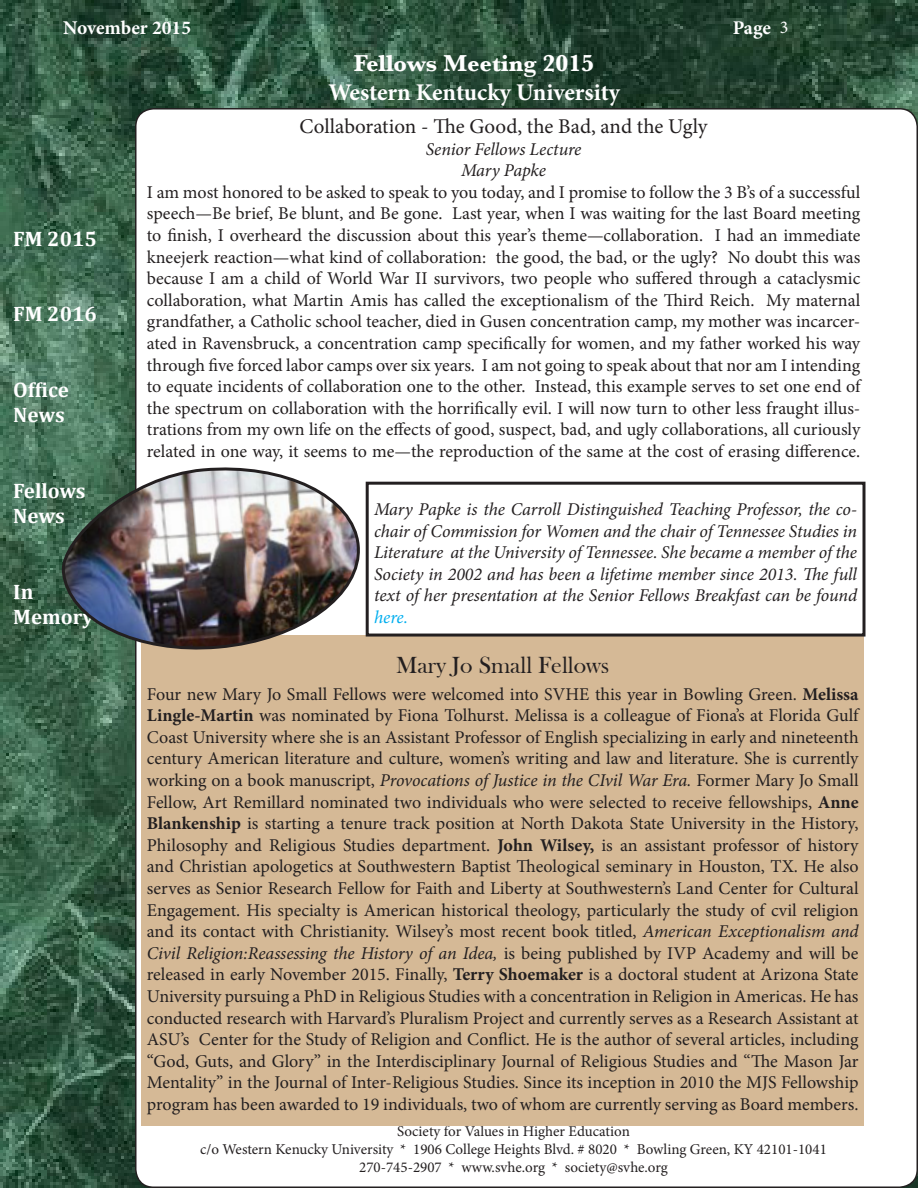
<style>
.page{position:relative;width:918px;height:1188px;background:#fff}
.page>*{position:absolute;margin:0;border:0;box-sizing:border-box;transform-origin:0 0}
.t1{font:700 24px "Minion Pro";letter-spacing:-.005em;color:#fff}
.t2{font:24px "Bask Old Face";color:#231f20}
.t3{font:700 24px "Baskerville";color:#fff}
.t4{font:700 21px/25.2px "Cambria";color:#fff}
.t5{font:21px "Minion Pro";color:#231f20}
.t6{font:700 19.5px "Minion Pro";letter-spacing:-.005em;color:#fff}
.t7{font:18px/21.6px "Minion Pro";color:#231f20;text-align:justify}
.t8{font:italic 18px/21.6px "Minion Pro";letter-spacing:-.01em;color:#231f20;text-align:justify}
.t9{font:15px/18px "Minion Pro";color:#231f20;text-align:center}
.s1{font-weight:400;font-size:18px}
.s2{color:#00aeef}
.s3{font-weight:700}
.s4{font-style:italic}
</style>
<div class="page">
<img style="left:0;top:0;width:918px;height:1188px">
<div style="left:136px;top:109px;width:781px;height:1078px;background:#fff;border-radius:18px"></div>
<div style="left:141px;top:635px;width:723px;height:490px;background:#d5b996"></div>
<img style="left:61px;top:463px;width:299px;height:191px">
<div style="left:366px;top:482px;width:500px;height:155px;border:3px solid #231f20"></div>
<p class="t6" style="left:63px;top:14px;width:130px">November 2015</p>
<p class="t6" style="left:733px;top:14px;width:57px">Page <span class="s1">3</span></p>
<p class="t4" style="left:13px;top:225px;width:85px">FM 2015</p>
<p class="t4" style="left:13px;top:301px;width:85px">FM 2016</p>
<p class="t4" style="left:13px;top:377px;width:57px">Office<br>News</p>
<p class="t4" style="left:13px;top:477px;width:74px">Fellows<br>News</p>
<p class="t4" style="left:13px;top:578px;width:82px">In<br>Memory</p>
<p class="t3" style="left:354px;top:47px;width:242px">Fellows Meeting 2015</p>
<p class="t1" style="left:328px;top:76px;width:293px">Western Kentucky University</p>
<p class="t5" style="left:300px;top:112px;width:409px">Collaboration - The Good, the Bad, and the Ugly</p>
<p class="t8" style="left:426px;top:138px;width:157px">Senior Fellows Lecture</p>
<p class="t8" style="left:461px;top:160px;width:87px">Mary Papke</p>
<p class="t7" style="left:147px;top:181px;width:715px">I am most honored to be asked to speak to you today, and I promise to follow the 3 B’s of a successful speech—Be brief, Be blunt, and Be gone. Last year, when I was waiting for the last Board meeting to finish, I overheard the discussion about this year’s theme—collaboration. I had an immediate kneejerk reaction—what kind of collaboration: the good, the bad, or the ugly? No doubt this was because I am a child of World War II survivors, two people who suffered through a cataclysmic collaboration, what Martin Amis has called the exceptionalism of the Third Reich. My maternal grandfather, a Catholic school teacher, died in Gusen concentration camp, my mother was incarcer&shy;ated in Ravensbruck, a concentration camp specifically for women, and my father worked his way through five forced labor camps over six years. I am not going to speak about that nor am I intending to equate incidents of collaboration one to the other. Instead, this example serves to set one end of the spectrum on collaboration with the horrifically evil. I will now turn to other less fraught illus&shy;trations from my own life on the effects of good, suspect, bad, and ugly collaborations, all curiously related in one way, it seems to me—the reproduction of the same at the cost of erasing difference.</p>
<p class="t8" style="left:374px;top:498px;width:485px">Mary Papke is the Carroll Distinguished Teaching Professor, the co&shy;chair of Commission for Women and the chair of Tennessee Studies in Literature at the University of Tennessee. She became a member of the Society in 2002 and has been a lifetime member since 2013. The full text of her presentation at the Senior Fellows Breakfast can be found <span class="s2">here.</span></p>
<p class="t2" style="left:396px;top:651px;width:215px">Mary Jo Small Fellows</p>
<p class="t7" style="left:147px;top:683px;width:713px">Four new Mary Jo Small Fellows were welcomed into SVHE this year in Bowling Green. <span class="s3">Melissa Lingle-Martin</span> was nominated by Fiona Tolhurst. Melissa is a colleague of Fiona’s at Florida Gulf Coast University where she is an Assistant Professor of English specializing in early and nineteenth century American literature and culture, women’s writing and law and literature. She is currently working on a book manuscript, <span class="s4">Provocations of Justice in the CIvil War Era.</span> Former Mary Jo Small Fellow, Art Remillard nominated two individuals who were selected to receive fellowships, <span class="s3">Anne Blankenship</span> is starting a tenure track position at North Dakota State University in the History, Philosophy and Religious Studies department. <span class="s3">John Wilsey,</span> is an assistant professor of history and Christian apologetics at Southwestern Baptist Theological seminary in Houston, TX. He also serves as Senior Research Fellow for Faith and Liberty at Southwestern’s Land Center for Cultural Engagement. His specialty is American historical theology, particularly the study of cvil religion and its contact with Christianity. Wilsey’s most recent book titled, <span class="s4">American Exceptionalism and Civil Religion:Reassessing the History of an Idea,</span> is being published by IVP Academy and will be released in early November 2015. Finally, <span class="s3">Terry Shoemaker</span> is a doctoral student at Arizona State University pursuing a PhD in Religious Studies with a concentration in Religion in Americas. He has conducted research with Harvard’s Pluralism Project and currently serves as a Research Assistant at ASU’s Center for the Study of Religion and Conflict. He is the author of several articles, including “God, Guts, and Glory” in the Interdisciplinary Journal of Religious Studies and “The Mason Jar Mentality” in the Journal of Inter-Religious Studies. Since its inception in 2010 the MJS Fellowship program has been awarded to 19 individuals, two of whom are currently serving as Board members.</p>
<p class="t9" style="left:200px;top:1123px;width:628px">Society for Values in Higher Education<br>c/o Western Kenucky University * 1906 College Heights Blvd. # 8020 * Bowling Green, KY 42101-1041<br>270-745-2907 * www.svhe.org * society@svhe.org</p>
</div>
